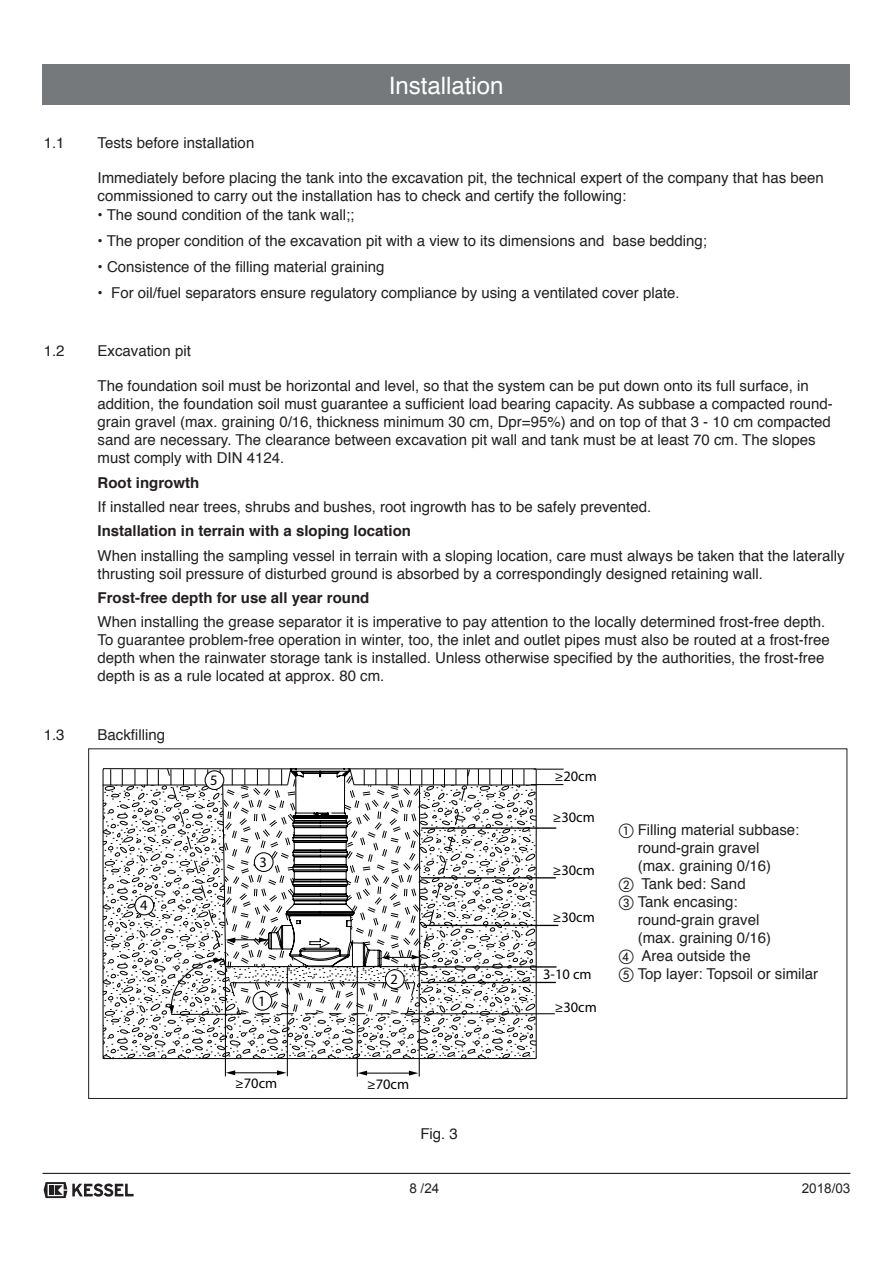
<style>
.page{position:relative;width:893px;height:1263px;background:#fff}
.page>*{position:absolute;margin:0;border:0;box-sizing:border-box;transform-origin:0 0}
.t1{font:24px "Helvetica";color:#fff}
.t2{font:15px/18px "Helvetica";color:#231f20}
.t3{font:700 15px "Helvetica";color:#231f20}
.t4{font:14.55px "Myriad Pro";color:#000001}
.t5{font:13.5px "Arial";color:#231f20}
</style>
<div class="page">
<div style="left:43px;top:64px;width:807px;height:41px;background:#75797b"></div>
<hr style="left:43px;top:1173px;width:807px;height:1px;background:#231f20">
<svg style="left:44px;top:1182px;width:90px;height:16px"></svg>
<hr style="left:354px;top:784px;width:182px;height:1px;background:#000001">
<svg style="left:478px;top:769px;width:1px;height:15px"></svg>
<svg style="left:490px;top:769px;width:1px;height:15px"></svg>
<svg style="left:501px;top:769px;width:1px;height:15px"></svg>
<svg style="left:512px;top:769px;width:1px;height:15px"></svg>
<svg style="left:524px;top:769px;width:1px;height:16px"></svg>
<hr style="left:536px;top:770px;width:1px;height:288px;background:#000001">
<hr style="left:348px;top:768px;width:188px;height:1px;background:#000001">
<svg style="left:103px;top:785px;width:433px;height:274px"></svg>
<svg style="left:158px;top:770px;width:1px;height:15px"></svg>
<svg style="left:166px;top:768px;width:305px;height:247px"></svg>
<hr style="left:225px;top:953px;width:1px;height:123px;background:#000001">
<hr style="left:287px;top:967px;width:1px;height:109px;background:#000001">
<hr style="left:233px;top:1072px;width:44px;height:1px;background:#000001">
<svg style="left:226px;top:1070px;width:9px;height:5px"></svg>
<svg style="left:277px;top:1070px;width:9px;height:5px"></svg>
<hr style="left:357px;top:967px;width:1px;height:109px;background:#000001">
<hr style="left:419px;top:950px;width:1px;height:126px;background:#000001">
<hr style="left:365px;top:1072px;width:44px;height:2px;background:#000001">
<svg style="left:358px;top:1071px;width:9px;height:4px"></svg>
<svg style="left:409px;top:1071px;width:9px;height:4px"></svg>
<hr style="left:534px;top:769px;width:30px;height:1px;background:#000001">
<hr style="left:531px;top:784px;width:32px;height:1px;background:#000001">
<hr style="left:407px;top:1013px;width:148px;height:1px;background:#000001">
<hr style="left:421px;top:827px;width:135px;height:2px;background:#000001">
<hr style="left:421px;top:877px;width:135px;height:1px;background:#000001">
<hr style="left:423px;top:925px;width:135px;height:1px;background:#000001">
<hr style="left:422px;top:966px;width:135px;height:1px;background:#000001">
<hr style="left:421px;top:982px;width:135px;height:1px;background:#000001">
<div style="left:385px;top:970px;width:19px;height:18px;background:#fff;border-radius:50%"></div>
<div style="left:385px;top:969px;width:20px;height:20px;border:1px solid #000001;border-radius:50%"></div>
<div style="left:253px;top:991px;width:19px;height:19px;background:#fff;border-radius:50%"></div>
<div style="left:253px;top:991px;width:19px;height:20px;border:1px solid #000001;border-radius:50%"></div>
<div style="left:254px;top:853px;width:19px;height:18px;background:#fff;border-radius:50%"></div>
<div style="left:254px;top:852px;width:20px;height:20px;border:1px solid #000001;border-radius:50%"></div>
<div style="left:205px;top:771px;width:19px;height:18px;background:#fff;border-radius:50%"></div>
<div style="left:205px;top:770px;width:19px;height:20px;border:1px solid #000001;border-radius:50%"></div>
<div style="left:135px;top:896px;width:19px;height:19px;background:#fff;border-radius:50%"></div>
<div style="left:134px;top:896px;width:20px;height:19px;border:1px solid #000001;border-radius:50%"></div>
<h1 class="t1" style="left:389px;top:75px;width:116px">Installation</h1>
<p class="t2" style="left:44px;top:135px;width:22px">1.1</p>
<p class="t2" style="left:98px;top:135px;width:158px">Tests before installation</p>
<p class="t2" style="left:98px;top:170px;width:728px">Immediately before placing the tank into the excavation pit, the technical expert of the company that has been commissioned to carry out the installation has to check and certify the following:</p>
<p class="t2" style="left:98px;top:207px;width:258px">• The sound condition of the tank wall;;</p>
<p class="t2" style="left:98px;top:233px;width:611px">• The proper condition of the excavation pit with a view to its dimensions and base bedding;</p>
<p class="t2" style="left:98px;top:259px;width:289px">• Consistence of the filling material graining</p>
<p class="t2" style="left:98px;top:285px;width:584px">• For oil/fuel separators ensure regulatory compliance by using a ventilated cover plate.</p>
<p class="t2" style="left:44px;top:343px;width:22px">1.2</p>
<p class="t2" style="left:98px;top:343px;width:95px">Excavation pit</p>
<p class="t2" style="left:98px;top:378px;width:737px">The foundation soil must be horizontal and level, so that the system can be put down onto its full surface, in addition, the foundation soil must guarantee a sufficient load bearing capacity. As subbase a compacted round&shy;grain gravel (max. graining 0/16, thickness minimum 30 cm, Dpr=95%) and on top of that 3 - 10 cm compacted sand are necessary. The clearance between excavation pit wall and tank must be at least 70 cm. The slopes must comply with DIN 4124.</p>
<p class="t3" style="left:98px;top:476px;width:103px">Root ingrowth</p>
<p class="t2" style="left:98px;top:499px;width:555px">If installed near trees, shrubs and bushes, root ingrowth has to be safely prevented.</p>
<p class="t3" style="left:98px;top:525px;width:315px">Installation in terrain with a sloping location</p>
<p class="t2" style="left:98px;top:548px;width:748px">When installing the sampling vessel in terrain with a sloping location, care must always be taken that the laterally thrusting soil pressure of disturbed ground is absorbed by a correspondingly designed retaining wall.</p>
<p class="t3" style="left:98px;top:591px;width:273px">Frost-free depth for use all year round</p>
<p class="t2" style="left:98px;top:614px;width:734px">When installing the grease separator it is imperative to pay attention to the locally determined frost-free depth.<br>To guarantee problem-free operation in winter, too, the inlet and outlet pipes must also be routed at a frost-free depth when the rainwater storage tank is installed. Unless otherwise specified by the authorities, the frost-free depth is as a rule located at approx. 80 cm.</p>
<p class="t2" style="left:44px;top:727px;width:22px">1.3</p>
<p class="t2" style="left:98px;top:727px;width:69px">Backfilling</p>
<p class="t4" style="left:140px;top:896px;width:9px">4</p>
<p class="t4" style="left:210px;top:771px;width:9px">5</p>
<p class="t4" style="left:259px;top:853px;width:9px">3</p>
<p class="t4" style="left:258px;top:992px;width:9px">1</p>
<p class="t4" style="left:555px;top:767px;width:44px">≥20cm</p>
<p class="t4" style="left:553px;top:808px;width:44px">≥30cm</p>
<p class="t4" style="left:553px;top:861px;width:44px">≥30cm</p>
<p class="t4" style="left:553px;top:908px;width:44px">≥30cm</p>
<p class="t4" style="left:391px;top:970px;width:9px">2</p>
<p class="t4" style="left:543px;top:965px;width:50px">3-10 cm</p>
<p class="t4" style="left:555px;top:998px;width:44px">≥30cm</p>
<p class="t2" style="left:638px;top:822px;width:182px">Filling material subbase: round-grain gravel<br>(max. graining 0/16)<br>Tank bed: Sand<br>Tank encasing:<br>round-grain gravel<br>(max. graining 0/16)<br>Area outside the<br>Top layer: Topsoil or similar</p>
<p class="t4" style="left:235px;top:1074px;width:44px">≥70cm</p>
<p class="t4" style="left:367px;top:1075px;width:44px">≥70cm</p>
<p class="t2" style="left:420px;top:1126px;width:39px">Fig. 3</p>
<p class="t5" style="left:409px;top:1181px;width:32px">8 /24</p>
<p class="t5" style="left:802px;top:1181px;width:50px">2018/03</p>
</div>
